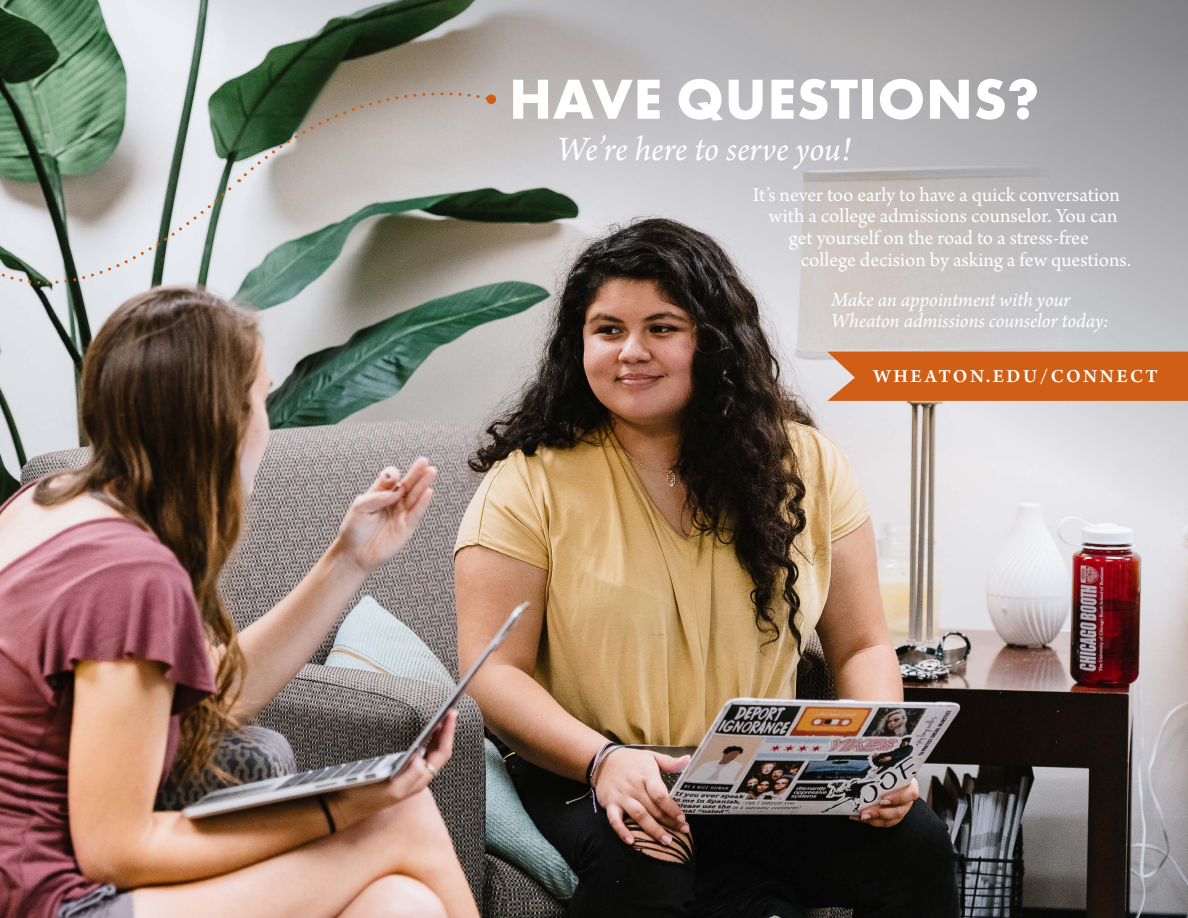
<style>
.page{position:relative;width:1188px;height:918px;background:#fff}
.page>*{position:absolute;margin:0;border:0;box-sizing:border-box;transform-origin:0 0}
.t1{font:700 58.5px "Futura PT";letter-spacing:.01em;color:#fff}
.t2{font:italic 36px "Arno Pro";letter-spacing:-.005em;color:#fff}
.t3{font:21px "Arno Pro";letter-spacing:-.015em;color:#fff}
.t4{font:italic 21px/21.8px "Arno Pro";letter-spacing:-.005em;color:#fff}
.t5{font:600 19.5px "Arno Pro";letter-spacing:.13em;color:#fff}
</style>
<div class="page">
<img style="left:0;top:0;width:1188px;height:918px">
<img style="left:91px;top:0;width:1097px;height:645px">
<svg style="left:0;top:180px;width:240px;height:184px;background:#a7a5a1"></svg>
<svg style="left:239px;top:76px;width:253px;height:106px;background:#9b9b8f"></svg>
<div style="left:487px;top:94px;width:9px;height:10px;background:#d05e16;border-radius:50%"></div>
<div style="left:827px;top:352px;width:361px;height:49px;background:#d05e16"></div>
<h1 class="t1" style="left:509px;top:61px;width:532px">HAVE QUESTIONS?</h1>
<h2 class="t2" style="left:557px;top:129px;width:296px">We’re here to serve you!</h2>
<p class="t3" style="left:753px;top:182px;width:368px">It’s never too early to have a quick conversation</p>
<p class="t3" style="left:769px;top:204px;width:350px">with a college admissions counselor. You can</p>
<p class="t3" style="left:789px;top:226px;width:301px">get yourself on the road to a stress-free</p>
<p class="t3" style="left:801px;top:248px;width:332px">college decision by asking a few questions.</p>
<p class="t4" style="left:831px;top:290px;width:280px">Make an appointment with your<br>Wheaton admissions counselor today:</p>
<p class="t5" style="left:874px;top:365px;width:286px">WHEATON.EDU/CONNECT</p>
</div>
